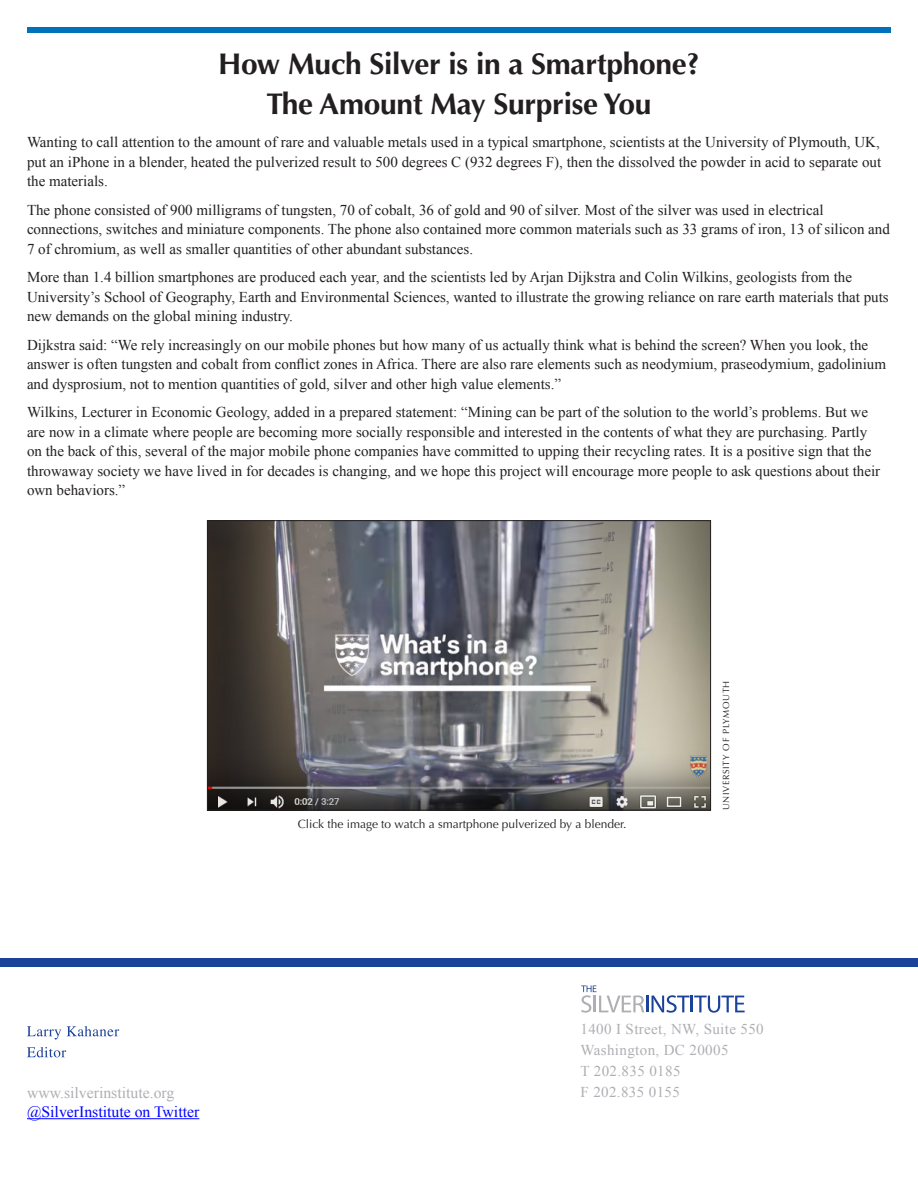
<style>
.page{position:relative;width:918px;height:1188px;background:#fff}
.page>*{position:absolute;margin:0;border:0;box-sizing:border-box;transform-origin:0 0}
.Heads{font:700 30px "Optima";letter-spacing:-.01em;color:#231f20}
.t1{font:15.75px "Times New Roman";color:#00f}
.t2{font:15.75px "Times New Roman";color:#aeafb3}
.Body_Copy{font:15px/19.5px "Times New Roman";color:#231f20}
.Captions{font:15px "Times New Roman";letter-spacing:.025em;color:#aeafb3}
.Captions-2{font:12px "Optima";color:#231f20}
.Courtesy{font:9px "Optima";letter-spacing:.075em;color:#231f20}
</style>
<div class="page">
<svg style="left:27px;top:1026px;width:34px;height:14px"></svg>
<svg style="left:67px;top:1026px;width:52px;height:10px"></svg>
<svg style="left:27px;top:1047px;width:39px;height:10px"></svg>
<div style="left:0;top:958px;width:918px;height:9px;background:#1b4299"></div>
<svg style="left:581px;top:985px;width:164px;height:28px"></svg>
<div style="left:27px;top:27px;width:864px;height:6px;background:#0072bc"></div>
<hr style="left:27px;top:1118px;width:172px;height:1px;background:#00f">
<img style="left:209px;top:522px;width:500px;height:286px">
<div style="left:207px;top:520px;width:504px;height:290px;border:1px solid #231f20"></div>
<p class="Heads" style="left:218px;top:46px;width:483px">How Much Silver is in a Smartphone?</p>
<p class="Heads" style="left:267px;top:87px;width:386px">The Amount May Surprise You</p>
<p class="Body_Copy" style="left:27px;top:132px;width:856px;text-align:justify">Wanting to call attention to the amount of rare and valuable metals used in a typical smartphone, scientists at the University of Plymouth, UK, put an iPhone in a blender, heated the pulverized result to 500 degrees C (932 degrees F), then the dissolved the powder in acid to separate out the materials.</p>
<p class="Body_Copy" style="left:27px;top:200px;width:864px">The phone consisted of 900 milligrams of tungsten, 70 of cobalt, 36 of gold and 90 of silver. Most of the silver was used in electrical connections, switches and miniature components. The phone also contained more common materials such as 33 grams of iron, 13 of silicon and<br>7 of chromium, as well as smaller quantities of other abundant substances.</p>
<p class="Body_Copy" style="left:27px;top:267px;width:863px">More than 1.4 billion smartphones are produced each year, and the scientists led by Arjan Dijkstra and Colin Wilkins, geologists from the<br>University’s School of Geography, Earth and Environmental Sciences, wanted to illustrate the growing reliance on rare earth materials that puts new demands on the global mining industry.</p>
<p class="Body_Copy" style="left:27px;top:335px;width:861px">Dijkstra said: “We rely increasingly on our mobile phones but how many of us actually think what is behind the screen? When you look, the answer is often tungsten and cobalt from conflict zones in Africa. There are also rare elements such as neodymium, praseodymium, gadolinium and dysprosium, not to mention quantities of gold, silver and other high value elements.”</p>
<p class="Body_Copy" style="left:27px;top:402px;width:855px">Wilkins, Lecturer in Economic Geology, added in a prepared statement: “Mining can be part of the solution to the world’s problems. But we are now in a climate where people are becoming more socially responsible and interested in the contents of what they are purchasing. Partly on the back of this, several of the major mobile phone companies have committed to upping their recycling rates. It is a positive sign that the throwaway society we have lived in for decades is changing, and we hope this project will encourage more people to ask questions about their own behaviors.”</p>
<p class="Captions-2" style="left:298px;top:817px;width:330px">Click the image to watch a smartphone pulverized by a blender.</p>
<p class="Courtesy" style="left:721px;top:810px;width:131px;rotate:-90deg">UNIVERSITY OF PLYMOUTH</p>
<p class="Captions" style="left:580px;top:1019px;width:185px">1400 I Street, NW, Suite 550</p>
<p class="Captions" style="left:580px;top:1040px;width:150px">Washington, DC 20005</p>
<p class="Captions" style="left:580px;top:1061px;width:102px">T 202.835 0185</p>
<p class="t2" style="left:27px;top:1082px;width:149px">www.silverinstitute.org</p>
<p class="Captions" style="left:580px;top:1082px;width:101px">F 202.835 0155</p>
<p class="t1" style="left:27px;top:1101px;width:174px">@SilverInstitute on Twitter</p>
</div>
